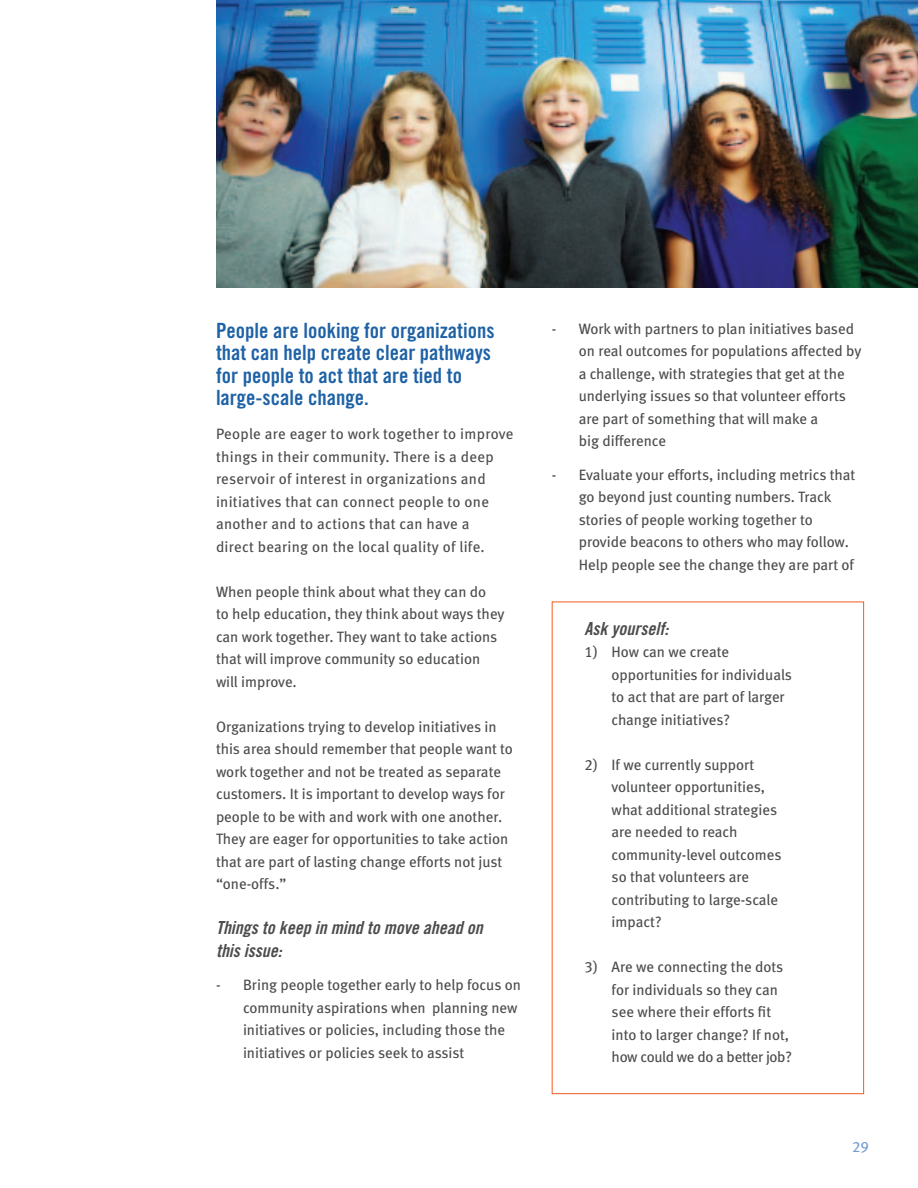
<style>
.page{position:relative;width:918px;height:1188px;background:#fff}
.page>*{position:absolute;margin:0;border:0;box-sizing:border-box;transform-origin:0 0}
.t1{font:21px/22.5px "Trade Gothic Bold Cond Twenty";color:#1e62a6}
.t2{font:18px/22.5px "Trade Gothic Bold Cond Twenty Obl";color:#4b4c4d}
.t3{font:15px/22.5px "Meta Book LF";color:#4b4c4d}
.t4{font:15px/22.5px "Meta Book LF";letter-spacing:.02em;color:#4b4c4d}
.t5{font:15px "Meta Book LF";color:#729cd1}
</style>
<div class="page">
<div style="left:552px;top:602px;width:312px;height:492px;border:1px solid #f25b21"></div>
<img style="left:217px;top:0;width:701px;height:287px">
<h1 class="t1" style="left:216px;top:319px;width:280px">People are looking for organizations that can help create clear pathways for people to act that are tied to large-scale change.</h1>
<p class="t4" style="left:216px;top:422px;width:299px">People are eager to work together to improve things in their community. There is a deep reservoir of interest in organizations and initiatives that can connect people to one another and to actions that can have a<br>direct bearing on the local quality of life.</p>
<p class="t3" style="left:216px;top:580px;width:290px">When people think about what they can do<br>to help education, they think about ways they can work together. They want to take actions that will improve community so education will improve.</p>
<p class="t3" style="left:216px;top:715px;width:298px">Organizations trying to develop initiatives in this area should remember that people want to work together and not be treated as separate customers. It is important to develop ways for people to be with and work with one another.<br>They are eager for opportunities to take action that are part of lasting change efforts not just “one-offs.”</p>
<p class="t2" style="left:216px;top:916px;width:269px">Things to keep in mind to move ahead on this issue:</p>
<p class="t3" style="left:243px;top:974px;width:279px;text-indent:-27px">- Bring people together early to help focus on community aspirations when planning new initiatives or policies, including those the initiatives or policies seek to assist</p>
<p class="t3" style="left:579px;top:317px;width:284px;text-indent:-27px">- Work with partners to plan initiatives based on real outcomes for populations affected by a challenge, with strategies that get at the underlying issues so that volunteer efforts are part of something that will make a<br>big difference</p>
<p class="t3" style="left:579px;top:463px;width:278px;text-indent:-27px">- Evaluate your efforts, including metrics that go beyond just counting numbers. Track stories of people working together to provide beacons to others who may follow.<br>Help people see the change they are part of</p>
<p class="t2" style="left:585px;top:617px;width:85px">Ask yourself:</p>
<p class="t3" style="left:612px;top:641px;width:182px;text-indent:-27px">1) How can we create opportunities for individuals to act that are part of larger change initiatives?</p>
<p class="t3" style="left:612px;top:753px;width:171px;text-indent:-27px">2) If we currently support volunteer opportunities, what additional strategies are needed to reach community-level outcomes so that volunteers are contributing to large-scale impact?</p>
<p class="t3" style="left:612px;top:956px;width:182px;text-indent:-27px">3) Are we connecting the dots for individuals so they can see where their efforts fit into to larger change? If not, how could we do a better job?</p>
<p class="t5" style="left:852px;top:1138px;width:18px">29</p>
</div>
